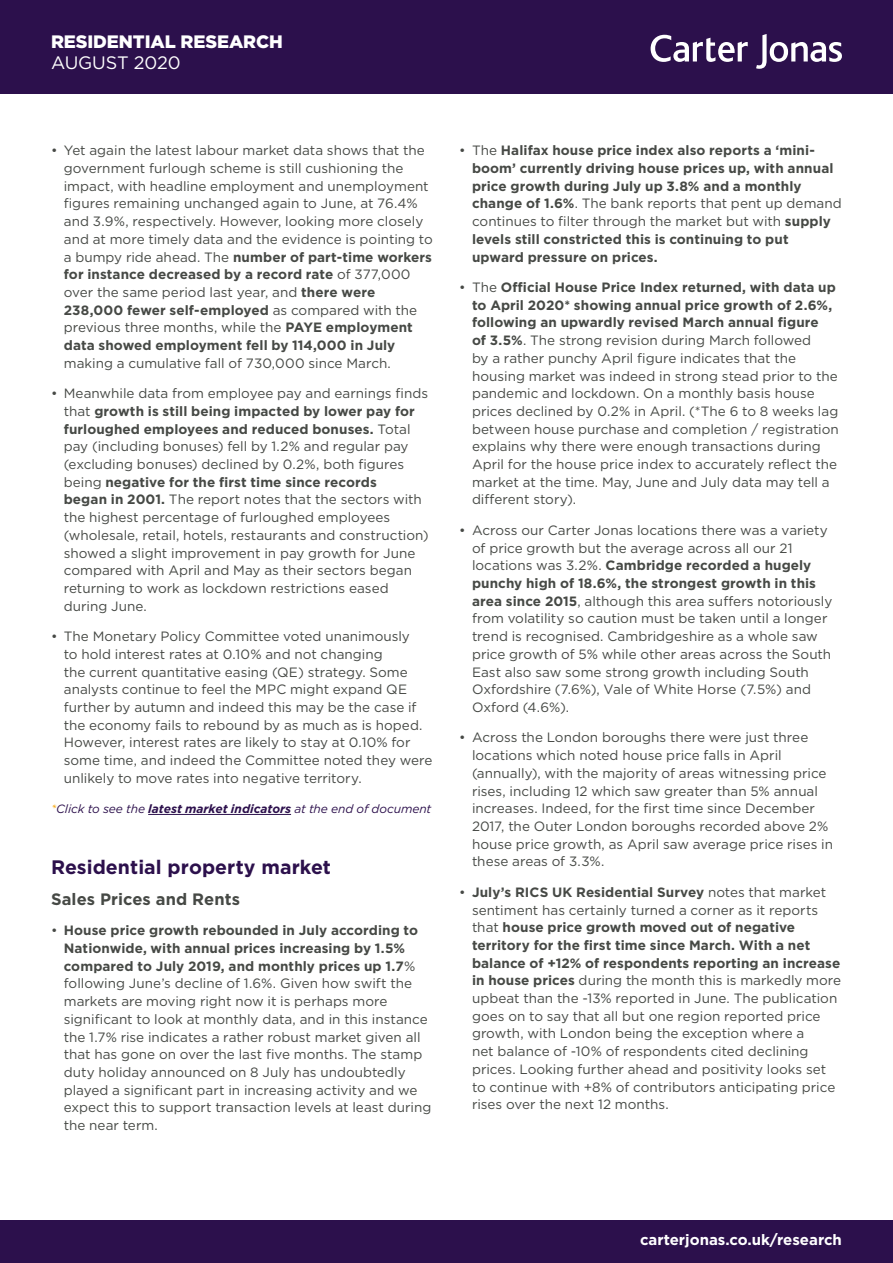
<style>
.page{position:relative;width:893px;height:1263px;background:#fff}
.page>*{position:absolute;margin:0;border:0;box-sizing:border-box;transform-origin:0 0}
.Body_Copy{font:700 19.5px "Gotham";letter-spacing:.005em;color:#2c104c}
.t1{font:900 18px "Gotham";letter-spacing:-.005em;color:#fff}
.t2{font:18px "Gotham";letter-spacing:-.005em;color:#fff}
.Body_Copy-2{font:700 16.5px "Gotham";letter-spacing:.005em;color:#464945}
.t3{font:700 15px "Gotham";color:#fff}
.Body_Copy-3{font:13.5px/17.7px "Gotham";color:#464945}
.Body_Copy-4{font:700 13.5px/17.7px "Gotham";letter-spacing:.005em;color:#464945}
.Body_Copy-5{font:italic 12px "Gotham";letter-spacing:-.005em;color:#2c104c}
.s1{font-weight:700}
.s2{color:#f6a200}
.s3{font-weight:400}
</style>
<div class="page">
<div style="left:0;top:1220px;width:893px;height:43px;background:#2c104c"></div>
<div style="left:0;top:0;width:893px;height:94px;background:#2c104c"></div>
<svg style="left:756px;top:34px;width:86px;height:35px"></svg>
<svg style="left:651px;top:35px;width:97px;height:27px"></svg>
<hr style="left:148px;top:814px;width:143px;height:1px;background:#2c104c">
<h2 class="t1" style="left:51px;top:30px;width:233px">RESIDENTIAL RESEARCH</h2>
<h2 class="t2" style="left:51px;top:51px;width:131px">AUGUST 2020</h2>
<p class="Body_Copy-3" style="left:64px;top:141px;width:370px;text-indent:-13px">• Yet again the latest labour market data shows that the government furlough scheme is still cushioning the impact, with headline employment and unemployment figures remaining unchanged again to June, at 76.4% and 3.9%, respectively. However, looking more closely and at more timely data and the evidence is pointing to a bumpy ride ahead. The <span class="s1">number of part-time workers for instance decreased by a record rate</span> of 377,000 over the same period last year, and <span class="s1">there were 238,000 fewer self-employed</span> as compared with the previous three months, while the <span class="s1">PAYE employment data showed employment fell by 114,000 in July </span>making a cumulative fall of 730,000 since March.</p>
<p class="Body_Copy-3" style="left:64px;top:384px;width:366px;text-indent:-13px">• Meanwhile data from employee pay and earnings finds that <span class="s1">growth is still being impacted by lower pay for furloughed employees and reduced bonuses.</span> Total pay (including bonuses) fell by 1.2% and regular pay (excluding bonuses) declined by 0.2%, both figures being <span class="s1">negative for the first time since records<br>began in 2001.</span> The report notes that the sectors with the highest percentage of furloughed employees (wholesale, retail, hotels, restaurants and construction) showed a slight improvement in pay growth for June compared with April and May as their sectors began returning to work as lockdown restrictions eased during June.</p>
<p class="Body_Copy-3" style="left:64px;top:627px;width:370px;text-indent:-13px">• The Monetary Policy Committee voted unanimously<br>to hold interest rates at 0.10% and not changing<br>the current quantitative easing (QE) strategy. Some analysts continue to feel the MPC might expand QE further by autumn and indeed this may be the case if the economy fails to rebound by as much as is hoped.<br>However, interest rates are likely to stay at 0.10% for some time, and indeed the Committee noted they were unlikely to move rates into negative territory.</p>
<p class="Body_Copy-5" style="left:51px;top:801px;width:382px"><span class="s2">*</span>Click to see the <span class="s1">latest market indicators</span> at the end of document</p>
<p class="Body_Copy" style="left:51px;top:855px;width:282px">Residential property market</p>
<p class="Body_Copy-2" style="left:51px;top:888px;width:191px">Sales Prices and Rents</p>
<p class="Body_Copy-3" style="left:64px;top:921px;width:369px;text-indent:-13px">• <span class="s1">House price growth rebounded in July according to Nationwide, with annual prices increasing by 1.5% compared to July 2019, and monthly prices up 1.7</span>% following June’s decline of 1.6%. Given how swift the markets are moving right now it is perhaps more significant to look at monthly data, and in this instance the 1.7% rise indicates a rather robust market given all that has gone on over the last five months. The stamp duty holiday announced on 8 July has undoubtedly played a significant part in increasing activity and we expect this to support transaction levels at least during the near term.</p>
<p class="Body_Copy-4" style="left:472px;top:142px;width:371px;text-indent:-13px"><span class="s3">• The</span> Halifax house price index also reports a ‘mini&shy;boom’ currently driving house prices up, with annual price growth during July up 3.8% and a monthly change of 1.6%<span class="s3">. The bank reports that pent up demand continues to filter through the market but with</span> supply levels still constricted this is continuing to put upward pressure on prices.</p>
<p class="Body_Copy-3" style="left:472px;top:278px;width:368px;text-indent:-13px">• The <span class="s1">Official House Price Index returned, with data up to April 2020* showing annual price growth of 2.6%, following an upwardly revised March annual figure<br>of 3.5%</span>. The strong revision during March followed<br>by a rather punchy April figure indicates that the housing market was indeed in strong stead prior to the pandemic and lockdown. On a monthly basis house prices declined by 0.2% in April. (*The 6 to 8 weeks lag between house purchase and completion / registration explains why there were enough transactions during April for the house price index to accurately reflect the market at the time. May, June and July data may tell a different story).</p>
<p class="Body_Copy-3" style="left:472px;top:521px;width:362px;text-indent:-13px">• Across our Carter Jonas locations there was a variety of price growth but the average across all our 21 locations was 3.2%. <span class="s1">Cambridge recorded a hugely punchy high of 18.6%, the strongest growth in this area since 2015</span>, although this area suffers notoriously from volatility so caution must be taken until a longer trend is recognised. Cambridgeshire as a whole saw price growth of 5% while other areas across the South East also saw some strong growth including South Oxfordshire (7.6%), Vale of White Horse (7.5%) and Oxford (4.6%).</p>
<p class="Body_Copy-3" style="left:472px;top:728px;width:363px;text-indent:-13px">• Across the London boroughs there were just three locations which noted house price falls in April (annually), with the majority of areas witnessing price rises, including 12 which saw greater than 5% annual increases. Indeed, for the first time since December 2017, the Outer London boroughs recorded above 2% house price growth, as April saw average price rises in these areas of 3.3%.</p>
<p class="Body_Copy-3" style="left:472px;top:883px;width:371px;text-indent:-13px">• <span class="s1">July’s RICS UK Residential Survey</span> notes that market sentiment has certainly turned a corner as it reports that <span class="s1">house price growth moved out of negative territory for the first time since March. With a net balance of +12% of respondents reporting an increase in house prices</span> during the month this is markedly more upbeat than the -13% reported in June. The publication goes on to say that all but one region reported price growth, with London being the exception where a<br>net balance of -10% of respondents cited declining prices. Looking further ahead and positivity looks set to continue with +8% of contributors anticipating price rises over the next 12 months.</p>
<p class="t3" style="left:640px;top:1230px;width:203px">carterjonas.co.uk/research</p>
</div>
